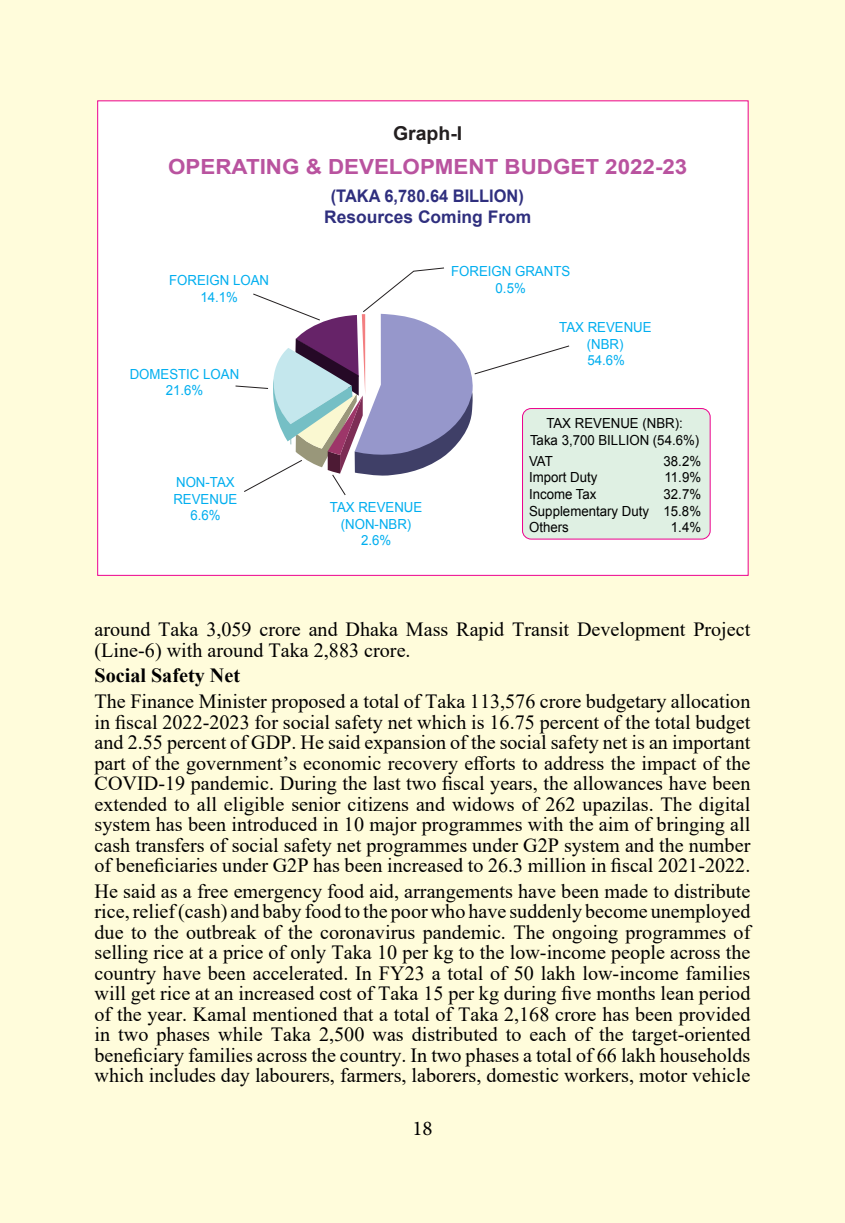
<style>
.page{position:relative;width:845px;height:1223px;background:#fff}
.page>*{position:absolute;margin:0;border:0;box-sizing:border-box;transform-origin:0 0}
.t1{font:21px "Minion Pro";color:#000}
.t2{font:700 20.82px "Arial";color:#b9539f;scale:1.07 1}
.t3{font:20.12px/20.5px "Times New Roman";color:#000;text-align:justify}
.t4{font:700 20.12px "Times New Roman";color:#000}
.t5{font:700 19.07px "Arial";color:#231f20}
.t6{font:700 17.32px/20.8px "Arial";color:#2f2f7e;text-align:center;scale:.94 1}
.t7{font:13.83px/16.6px "Arial";color:#00aeef;text-align:center;scale:.95 1}
.t8{font:13.83px/16.6px "Arial";color:#000;text-align:justify;scale:.95 1}
</style>
<div class="page">
<div style="left:0;top:0;width:844px;height:1222px;background:#fffcdb"></div>
<div style="left:98px;top:101px;width:649px;height:474px;background:#fff"></div>
<div style="left:522px;top:408px;width:187px;height:131px;background:#dff0e3;border-radius:9px"></div>
<div style="left:522px;top:408px;width:188px;height:131px;border:1px solid #ec008c;border-radius:9px"></div>
<svg style="left:235px;top:267px;width:335px;height:229px"></svg>
<p class="t5" style="left:393px;top:120px;width:71px">Graph-I</p>
<p class="t2" style="left:168px;top:152px;width:486px">OPERATING &amp; DEVELOPMENT BUDGET 2022-23</p>
<p class="t6" style="left:324px;top:185px;width:222px">(TAKA 6,780.64 BILLION)<br>Resources Coming From</p>
<p class="t7" style="left:169px;top:272px;width:107px">FOREIGN LOAN<br>14.1%</p>
<p class="t7" style="left:451px;top:263px;width:127px">FOREIGN GRANTS<br>0.5%</p>
<p class="t7" style="left:130px;top:365px;width:117px">DOMESTIC LOAN<br>21.6%</p>
<p class="t7" style="left:173px;top:473px;width:69px">NON-TAX<br>REVENUE<br>6.6%</p>
<p class="t7" style="left:330px;top:499px;width:99px">TAX REVENUE (NON-NBR)<br>2.6%</p>
<p class="t7" style="left:559px;top:319px;width:99px">TAX REVENUE (NBR)<br>54.6%</p>
<p class="t8" style="left:530px;top:414px;width:179px;text-align:center">TAX REVENUE (NBR):<br>Taka 3,700 BILLION (54.6%)</p>
<p class="t8" style="left:529px;top:452px;width:27px">VAT</p>
<p class="t8" style="left:663px;top:452px;width:41px">38.2%</p>
<p class="t8" style="left:529px;top:469px;width:73px">Import Duty</p>
<p class="t8" style="left:664px;top:469px;width:40px">11.9%</p>
<p class="t8" style="left:529px;top:485px;width:72px">Income Tax</p>
<p class="t8" style="left:529px;top:485px;width:182px;text-indent:134px">32.7% Supplementary Duty 15.8% Others</p>
<p class="t8" style="left:670px;top:519px;width:33px">1.4%</p>
<p class="t3" style="left:94px;top:618px;width:657px">around Taka 3,059 crore and Dhaka Mass Rapid Transit Development Project (Line-6) with around Taka 2,883 crore.</p>
<p class="t4" style="left:94px;top:661px;width:147px">Social Safety Net</p>
<p class="t3" style="left:94px;top:690px;width:657px">The Finance Minister proposed a total of Taka 113,576 crore budgetary allocation in fiscal 2022-2023 for social safety net which is 16.75 percent of the total budget and 2.55 percent of GDP. He said expansion of the social safety net is an important part of the government’s economic recovery efforts to address the impact of the COVID-19 pandemic. During the last two fiscal years, the allowances have been extended to all eligible senior citizens and widows of 262 upazilas. The digital system has been introduced in 10 major programmes with the aim of bringing all cash transfers of social safety net programmes under G2P system and the number of beneficiaries under G2P has been increased to 26.3 million in fiscal 2021-2022.</p>
<p class="t3" style="left:94px;top:880px;width:657px">He said as a free emergency food aid, arrangements have been made to distribute rice, relief (cash) and baby food to the poor who have suddenly become unemployed due to the outbreak of the coronavirus pandemic. The ongoing programmes of selling rice at a price of only Taka 10 per kg to the low-income people across the country have been accelerated. In FY23 a total of 50 lakh low-income families will get rice at an increased cost of Taka 15 per kg during five months lean period of the year. Kamal mentioned that a total of Taka 2,168 crore has been provided in two phases while Taka 2,500 was distributed to each of the target-oriented beneficiary families across the country. In two phases a total of 66 lakh households which includes day labourers, farmers, laborers, domestic workers, motor vehicle</p>
<p class="t1" style="left:412px;top:1114px;width:22px">18</p>
</div>
